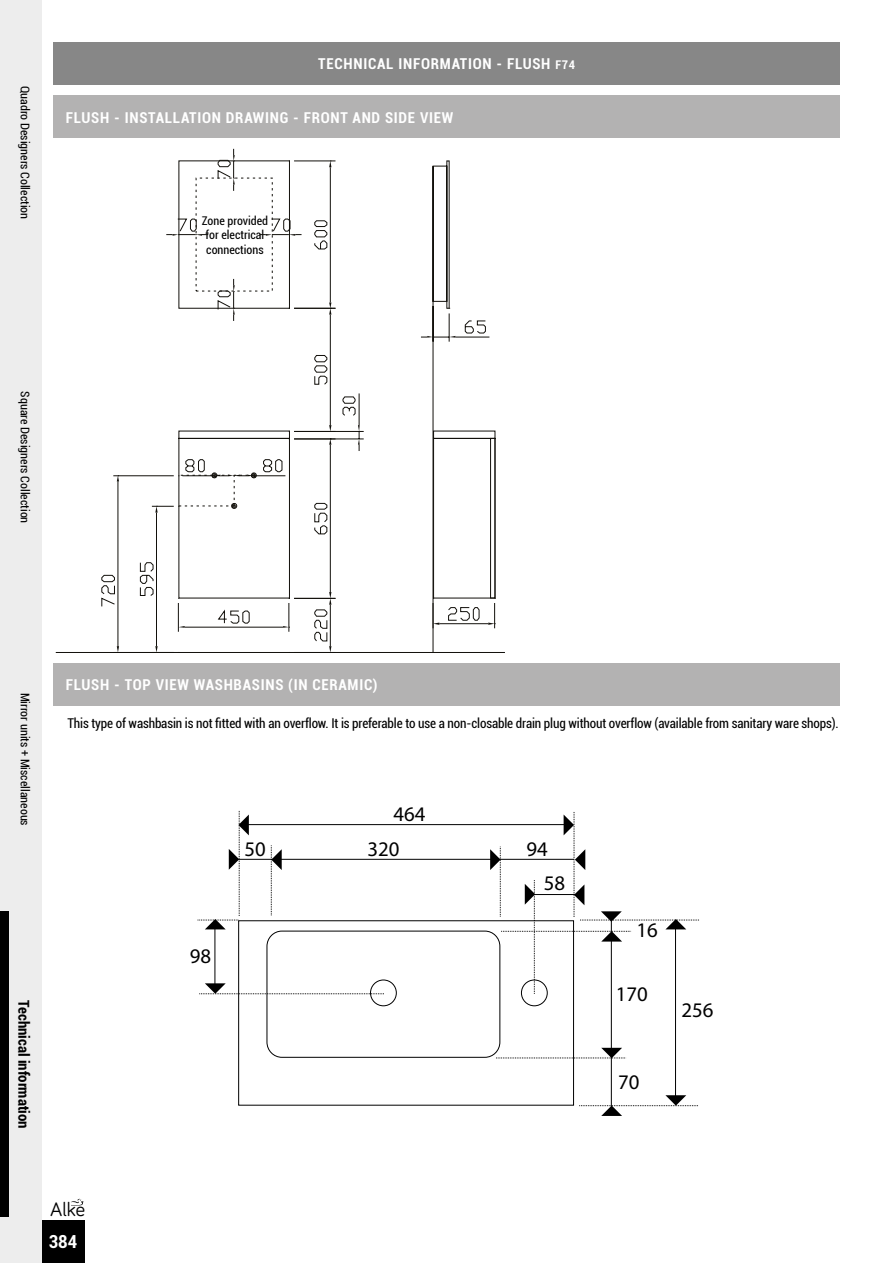
<style>
.page{position:relative;width:893px;height:1263px;background:#fff}
.page>*{position:absolute;margin:0;border:0;box-sizing:border-box;transform-origin:0 0}
.t1{font:20.85px "Myriad Pro";color:#000}
.t2{font:20.1px "Bariol";color:#000}
.t3{font:700 condensed 18px "Roboto";color:#fff}
.t4{font:700 condensed 15px "Roboto";letter-spacing:.05em;color:#fff}
.t5{font:700 condensed 15px "Roboto";color:#000}
.t6{font:condensed 13.5px "Roboto";letter-spacing:-.01em;color:#000}
.t7{font:condensed 12px/14.4px "Roboto";color:#000;text-align:center}
.s1{font-size:12px}
</style>
<div class="page">
<div style="left:53px;top:43px;width:787px;height:42px;background:#878787"></div>
<div style="left:0;top:0;width:42px;height:1263px;background:#ededed"></div>
<div style="left:42px;top:1220px;width:42px;height:43px;background:#000"></div>
<div style="left:0;top:912px;width:9px;height:305px;background:#000"></div>
<svg style="left:71px;top:1199px;width:13px;height:6px"></svg>
<div style="left:53px;top:96px;width:787px;height:42px;background:#b3b2b2"></div>
<div style="left:53px;top:664px;width:787px;height:42px;background:#b3b2b2"></div>
<svg style="left:101px;top:149px;width:395px;height:504px"></svg>
<div style="left:238px;top:920px;width:336px;height:185px;background:#fff;border:1px solid #000"></div>
<div style="left:267px;top:931px;width:233px;height:127px;border:1px solid #000;border-radius:15px"></div>
<div style="left:370px;top:979px;width:27px;height:27px;border:1px solid #000;border-radius:50%"></div>
<div style="left:521px;top:979px;width:27px;height:27px;border:1px solid #000;border-radius:50%"></div>
<hr style="left:245px;top:824px;width:325px;height:1px;background:#000">
<hr style="left:675px;top:922px;width:1px;height:179px;background:#000">
<hr style="left:238px;top:859px;width:336px;height:1px;background:#000">
<svg style="left:271px;top:845px;width:11px;height:70px"></svg>
<svg style="left:496px;top:1048px;width:130px;height:10px"></svg>
<hr style="left:611px;top:920px;width:1px;height:186px;background:#000">
<svg style="left:579px;top:1095px;width:119px;height:21px"></svg>
<hr style="left:214px;top:922px;width:1px;height:69px;background:#000">
<svg style="left:198px;top:810px;width:51px;height:119px"></svg>
<svg style="left:199px;top:983px;width:185px;height:11px"></svg>
<svg style="left:490px;top:812px;width:209px;height:182px"></svg>
<p class="t7" style="left:33px;top:86px;width:135px;rotate:90deg">Quadro Designers Collection</p>
<p class="t4" style="left:318px;top:54px;width:258px">TECHNICAL INFORMATION - FLUSH <span class="s1">F74</span></p>
<p class="t4" style="left:66px;top:107px;width:389px">FLUSH - INSTALLATION DRAWING - FRONT AND SIDE VIEW</p>
<p class="t7" style="left:202px;top:213px;width:68px">Zone provided for electrical connections</p>
<p class="t7" style="left:33px;top:391px;width:133px;rotate:90deg">Square Designers Collection</p>
<p class="t7" style="left:33px;top:693px;width:134px;rotate:90deg">Mirror units + Miscellaneous</p>
<p class="t5" style="left:34px;top:1000px;width:130px;rotate:90deg">Technical information</p>
<p class="t4" style="left:66px;top:675px;width:313px">FLUSH - TOP VIEW WASHBASINS (IN CERAMIC)</p>
<p class="t6" style="left:67px;top:714px;width:773px">This type of washbasin is not fitted with an overflow. It is preferable to use a non-closable drain plug without overflow (available from sanitary ware shops).</p>
<h1 class="t1" style="left:394px;top:801px;width:34px">464</h1>
<h1 class="t1" style="left:244px;top:836px;width:23px">50</h1>
<h1 class="t1" style="left:368px;top:836px;width:34px">320</h1>
<h1 class="t1" style="left:526px;top:836px;width:23px">94</h1>
<h1 class="t1" style="left:190px;top:943px;width:23px">98</h1>
<h1 class="t1" style="left:544px;top:870px;width:23px">58</h1>
<h1 class="t1" style="left:636px;top:917px;width:23px">16</h1>
<h1 class="t1" style="left:616px;top:981px;width:34px">170</h1>
<h1 class="t1" style="left:618px;top:1069px;width:23px">70</h1>
<h1 class="t1" style="left:682px;top:997px;width:34px">256</h1>
<h2 class="t2" style="left:50px;top:1195px;width:37px">Alke</h2>
<h3 class="t3" style="left:49px;top:1229px;width:30px">384</h3>
</div>
